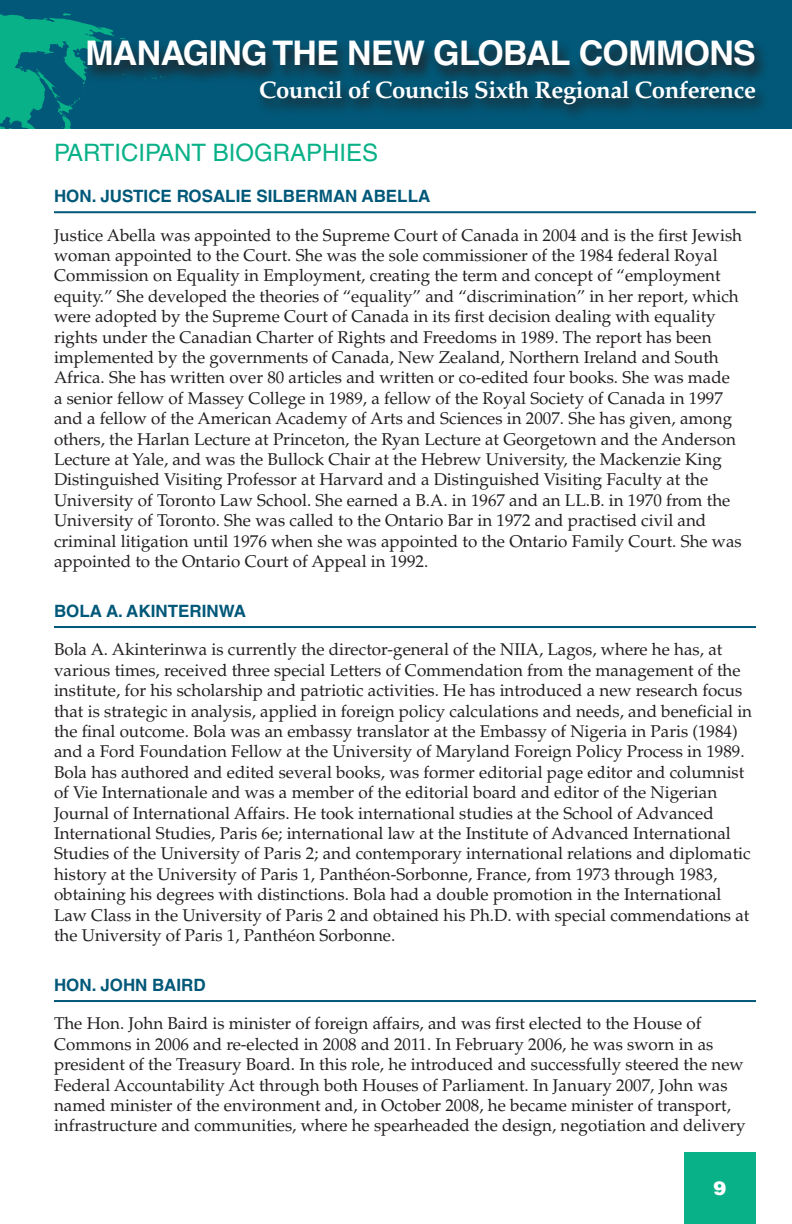
<style>
.page{position:relative;width:792px;height:1224px;background:#fff}
.page>*{position:absolute;margin:0;border:0;box-sizing:border-box;transform-origin:0 0}
.t1{font:700 34px "Helvetica LT Std";letter-spacing:-.02em;color:#fff}
.t2{font:700 24px "Palatino LT Std";letter-spacing:-.02em;color:#fff}
.Heading_5{font:24px "Helvetica LT Std";color:#09b188}
.t3{font:900 19.2px "Helvetica LT Std";color:#fff}
.t4{font:17px/20.4px "Palatino LT Std";color:#231f20}
.Heading_2{font:700 17px "Helvetica LT Std";color:#015878}
</style>
<div class="page">
<div style="left:0;top:0;width:792px;height:128px;background:#015878"></div>
<div style="left:684px;top:1152px;width:72px;height:72px;background:#09b188"></div>
<svg style="left:0;top:13px;width:115px;height:115px"></svg>
<svg style="left:82px;top:38px;width:682px;height:85px"></svg>
<hr style="left:54px;top:211px;width:702px;height:2px;background:#015878">
<hr style="left:54px;top:626px;width:702px;height:2px;background:#015878">
<hr style="left:54px;top:1000px;width:702px;height:2px;background:#015878">
<h1 class="t1" style="left:85px;top:33px;width:672px">MANAGING THE NEW GLOBAL COMMONS</h1>
<h2 class="t2" style="left:259px;top:76px;width:498px">Council of Councils Sixth Regional Conference</h2>
<p class="Heading_5" style="left:54px;top:139px;width:326px">PARTICIPANT BIOGRAPHIES</p>
<p class="Heading_2" style="left:54px;top:186px;width:378px">HON. JUSTICE ROSALIE SILBERMAN ABELLA</p>
<p class="t4" style="left:54px;top:225px;width:690px">Justice Abella was appointed to the Supreme Court of Canada in 2004 and is the first Jewish woman appointed to the Court. She was the sole commissioner of the 1984 federal Royal Commission on Equality in Employment, creating the term and concept of “employment equity.” She developed the theories of “equality” and “discrimination” in her report, which were adopted by the Supreme Court of Canada in its first decision dealing with equality rights under the Canadian Charter of Rights and Freedoms in 1989. The report has been implemented by the governments of Canada, New Zealand, Northern Ireland and South Africa. She has written over 80 articles and written or co-edited four books. She was made a senior fellow of Massey College in 1989, a fellow of the Royal Society of Canada in 1997 and a fellow of the American Academy of Arts and Sciences in 2007. She has given, among others, the Harlan Lecture at Princeton, the Ryan Lecture at Georgetown and the Anderson Lecture at Yale, and was the Bullock Chair at the Hebrew University, the Mackenzie King Distinguished Visiting Professor at Harvard and a Distinguished Visiting Faculty at the University of Toronto Law School. She earned a B.A. in 1967 and an LL.B. in 1970 from the University of Toronto. She was called to the Ontario Bar in 1972 and practised civil and criminal litigation until 1976 when she was appointed to the Ontario Family Court. She was appointed to the Ontario Court of Appeal in 1992.</p>
<p class="Heading_2" style="left:54px;top:601px;width:194px">BOLA A. AKINTERINWA</p>
<p class="t4" style="left:54px;top:640px;width:700px">Bola A. Akinterinwa is currently the director-general of the NIIA, Lagos, where he has, at various times, received three special Letters of Commendation from the management of the institute, for his scholarship and patriotic activities. He has introduced a new research focus that is strategic in analysis, applied in foreign policy calculations and needs, and beneficial in the final outcome. Bola was an embassy translator at the Embassy of Nigeria in Paris (1984) and a Ford Foundation Fellow at the University of Maryland Foreign Policy Process in 1989.<br>Bola has authored and edited several books, was former editorial page editor and columnist of Vie Internationale and was a member of the editorial board and editor of the Nigerian Journal of International Affairs. He took international studies at the School of Advanced International Studies, Paris 6e; international law at the Institute of Advanced International Studies of the University of Paris 2; and contemporary international relations and diplomatic history at the University of Paris 1, Panthéon-Sorbonne, France, from 1973 through 1983, obtaining his degrees with distinctions. Bola had a double promotion in the International Law Class in the University of Paris 2 and obtained his Ph.D. with special commendations at the University of Paris 1, Panthéon Sorbonne.</p>
<p class="Heading_2" style="left:54px;top:975px;width:153px">HON. JOHN BAIRD</p>
<p class="t4" style="left:54px;top:1014px;width:693px">The Hon. John Baird is minister of foreign affairs, and was first elected to the House of Commons in 2006 and re-elected in 2008 and 2011. In February 2006, he was sworn in as president of the Treasury Board. In this role, he introduced and successfully steered the new Federal Accountability Act through both Houses of Parliament. In January 2007, John was named minister of the environment and, in October 2008, he became minister of transport, infrastructure and communities, where he spearheaded the design, negotiation and delivery</p>
<p class="t3" style="left:714px;top:1175px;width:14px">9</p>
</div>
